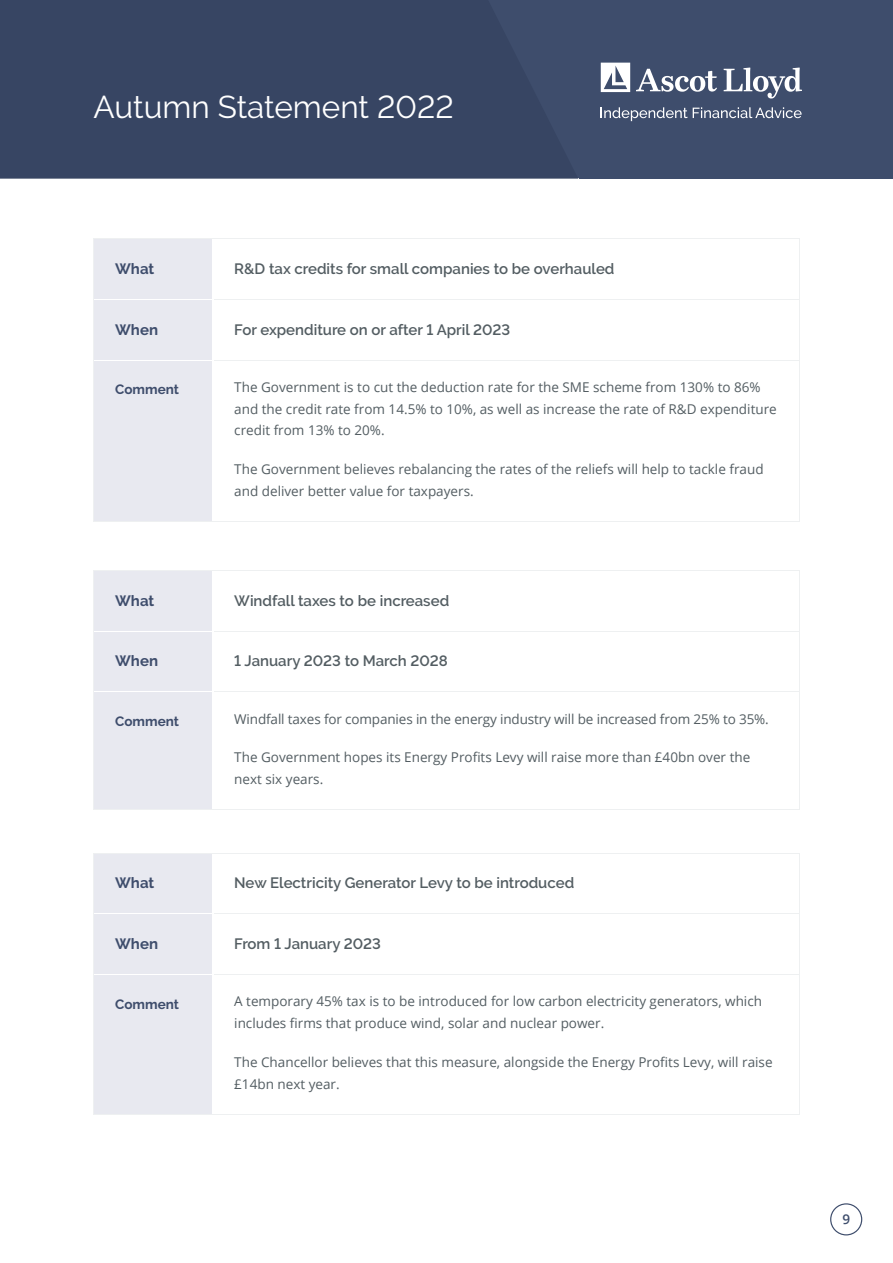
<style>
.page{position:relative;width:893px;height:1263px;background:#fff}
.page>*{position:absolute;margin:0;border:0;box-sizing:border-box;transform-origin:0 0}
.t1{font:31.5px "Raleway";color:#fff}
.t2{font:600 15px "Raleway";color:#535d62}
.t3{font:700 15px "Raleway";color:#3e4d6c}
.t4{font:13.5px/21.8px "Open Sans";color:#535d62}
.t5{font:700 13.5px "Raleway";color:#3e4d6c}
.t6{font:600 13.5px "Open Sans";color:#3e4d6c}
</style>
<div class="page">
<svg style="left:830px;top:1203px;width:32px;height:32px"></svg>
<div style="left:0;top:0;width:893px;height:179px;background:#374563"></div>
<svg style="left:0;top:178px;width:578px;height:1px"></svg>
<svg style="left:636px;top:68px;width:166px;height:31px"></svg>
<svg style="left:601px;top:63px;width:29px;height:29px"></svg>
<svg style="left:601px;top:107px;width:201px;height:14px"></svg>
<div style="left:95px;top:239px;width:117px;height:282px;background:#e8e9f0"></div>
<hr style="left:213px;top:238px;width:586px;height:1px;background:#eef0f1">
<hr style="left:799px;top:239px;width:1px;height:60px;background:#eef0f1">
<hr style="left:213px;top:299px;width:586px;height:1px;background:#eef0f1">
<hr style="left:799px;top:300px;width:1px;height:60px;background:#eef0f1">
<hr style="left:213px;top:360px;width:586px;height:1px;background:#eef0f1">
<hr style="left:799px;top:361px;width:1px;height:160px;background:#eef0f1">
<hr style="left:213px;top:521px;width:586px;height:1px;background:#eef0f1">
<hr style="left:94px;top:238px;width:119px;height:1px;background:#eef0f1">
<hr style="left:94px;top:239px;width:1px;height:60px;background:#eef0f1">
<hr style="left:94px;top:299px;width:1px;height:61px;background:#eef0f1">
<hr style="left:94px;top:360px;width:1px;height:161px;background:#eef0f1">
<hr style="left:94px;top:521px;width:119px;height:1px;background:#eef0f1">
<hr style="left:94px;top:299px;width:119px;height:1px;background:#fff">
<hr style="left:94px;top:360px;width:119px;height:1px;background:#fff">
<div style="left:95px;top:571px;width:117px;height:238px;background:#e8e9f0"></div>
<svg style="left:214px;top:691px;width:585px;height:1px"></svg>
<hr style="left:213px;top:570px;width:586px;height:1px;background:#eef0f1">
<hr style="left:799px;top:571px;width:1px;height:60px;background:#eef0f1">
<hr style="left:213px;top:631px;width:586px;height:1px;background:#eef0f1">
<hr style="left:799px;top:631px;width:1px;height:61px;background:#eef0f1">
<hr style="left:213px;top:692px;width:586px;height:1px;background:#eef0f1">
<hr style="left:799px;top:692px;width:1px;height:117px;background:#eef0f1">
<hr style="left:213px;top:809px;width:586px;height:1px;background:#eef0f1">
<hr style="left:94px;top:570px;width:119px;height:1px;background:#eef0f1">
<hr style="left:94px;top:571px;width:1px;height:60px;background:#eef0f1">
<hr style="left:94px;top:631px;width:1px;height:61px;background:#eef0f1">
<hr style="left:94px;top:692px;width:1px;height:117px;background:#eef0f1">
<hr style="left:94px;top:809px;width:119px;height:1px;background:#eef0f1">
<hr style="left:94px;top:631px;width:119px;height:1px;background:#fff">
<hr style="left:94px;top:692px;width:119px;height:1px;background:#fff">
<div style="left:95px;top:854px;width:117px;height:260px;background:#e8e9f0"></div>
<hr style="left:213px;top:853px;width:586px;height:1px;background:#eef0f1">
<hr style="left:799px;top:853px;width:1px;height:60px;background:#eef0f1">
<hr style="left:213px;top:913px;width:586px;height:1px;background:#eef0f1">
<hr style="left:799px;top:914px;width:1px;height:60px;background:#eef0f1">
<hr style="left:213px;top:974px;width:586px;height:1px;background:#eef0f1">
<hr style="left:799px;top:975px;width:1px;height:139px;background:#eef0f1">
<hr style="left:213px;top:1114px;width:586px;height:1px;background:#eef0f1">
<hr style="left:94px;top:853px;width:119px;height:1px;background:#eef0f1">
<hr style="left:94px;top:853px;width:1px;height:61px;background:#eef0f1">
<hr style="left:94px;top:914px;width:1px;height:61px;background:#eef0f1">
<hr style="left:94px;top:975px;width:1px;height:139px;background:#eef0f1">
<hr style="left:94px;top:1114px;width:119px;height:1px;background:#eef0f1">
<hr style="left:94px;top:913px;width:119px;height:1px;background:#fff">
<hr style="left:94px;top:974px;width:119px;height:1px;background:#fff">
<h1 class="t1" style="left:94px;top:89px;width:362px">Autumn Statement 2022</h1>
<p class="t3" style="left:115px;top:260px;width:41px">What</p>
<p class="t2" style="left:234px;top:260px;width:382px">R&amp;D tax credits for small companies to be overhauled</p>
<p class="t3" style="left:115px;top:321px;width:44px">When</p>
<p class="t2" style="left:234px;top:321px;width:278px">For expenditure on or after 1 April 2023</p>
<p class="t5" style="left:115px;top:382px;width:65px">Comment</p>
<p class="t4" style="left:234px;top:376px;width:544px">The Government is to cut the deduction rate for the SME scheme from 130% to 86% and the credit rate from 14.5% to 10%, as well as increase the rate of R&amp;D expenditure credit from 13% to 20%.</p>
<p class="t4" style="left:234px;top:458px;width:531px">The Government believes rebalancing the rates of the reliefs will help to tackle fraud and deliver better value for taxpayers.</p>
<p class="t3" style="left:115px;top:592px;width:41px">What</p>
<p class="t2" style="left:234px;top:592px;width:216px">Windfall taxes to be increased</p>
<p class="t3" style="left:115px;top:653px;width:44px">When</p>
<p class="t2" style="left:234px;top:652px;width:215px">1 January 2023 to March 2028</p>
<p class="t5" style="left:115px;top:713px;width:65px">Comment</p>
<p class="t4" style="left:234px;top:707px;width:536px">Windfall taxes for companies in the energy industry will be increased from 25% to 35%.</p>
<p class="t4" style="left:234px;top:746px;width:517px">The Government hopes its Energy Profits Levy will raise more than £40bn over the next six years.</p>
<p class="t3" style="left:115px;top:874px;width:41px">What</p>
<p class="t2" style="left:234px;top:874px;width:341px">New Electricity Generator Levy to be introduced</p>
<p class="t3" style="left:115px;top:935px;width:44px">When</p>
<p class="t2" style="left:234px;top:935px;width:148px">From 1 January 2023</p>
<p class="t5" style="left:115px;top:996px;width:65px">Comment</p>
<p class="t4" style="left:234px;top:990px;width:529px">A temporary 45% tax is to be introduced for low carbon electricity generators, which includes firms that produce wind, solar and nuclear power.</p>
<p class="t4" style="left:234px;top:1051px;width:540px">The Chancellor believes that this measure, alongside the Energy Profits Levy, will raise £14bn next year.</p>
<p class="t6" style="left:842px;top:1209px;width:9px">9</p>
</div>
